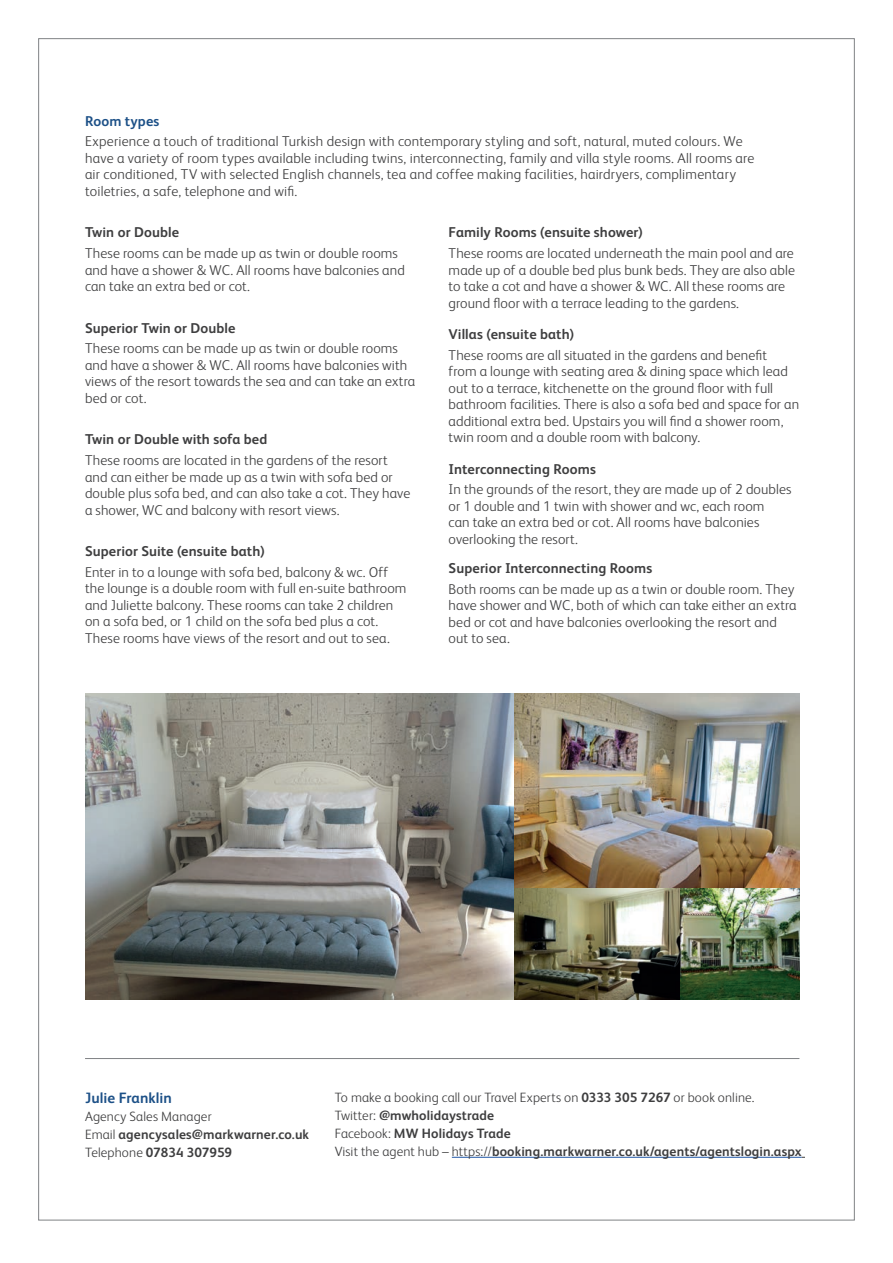
<style>
.page{position:relative;width:893px;height:1263px;background:#fff}
.page>*{position:absolute;margin:0;border:0;box-sizing:border-box;transform-origin:0 0}
.t1{font:700 15px "FS Albert";color:#1c5087}
.t2{font:300 14.25px/16.5px "FS Albert";letter-spacing:.01em;color:#3e3e3f}
.t3{font:700 14.25px "FS Albert";letter-spacing:.005em;color:#3e3e3f}
.t4{font:700 14.25px "FS Albert";letter-spacing:.01em;color:#1c5087}
.t5{font:300 13.5px/18px "FS Albert";letter-spacing:.01em;color:#3e3e3f}
.t6{font:700 13.5px/18px "FS Albert";letter-spacing:.01em;color:#3e3e3f}
.s1{font-weight:300}
.s2{font-weight:700}
</style>
<div class="page">
<hr style="left:452px;top:1157px;width:350px;height:1px;background:#1e56a6">
<hr style="left:85px;top:1058px;width:714px;height:1px;background:#808285">
<img style="left:85px;top:693px;width:714px;height:306px">
<p class="t4" style="left:85px;top:111px;width:76px">Room types</p>
<p class="t2" style="left:85px;top:133px;width:671px">Experience a touch of traditional Turkish design with contemporary styling and soft, natural, muted colours. We have a variety of room types available including twins, interconnecting, family and villa style rooms. All rooms are air conditioned, TV with selected English channels, tea and coffee making facilities, hairdryers, complimentary toiletries, a safe, telephone and wifi.</p>
<p class="t3" style="left:85px;top:223px;width:95px">Twin or Double</p>
<p class="t2" style="left:85px;top:244px;width:321px">These rooms can be made up as twin or double rooms and have a shower &amp; WC. All rooms have balconies and can take an extra bed or cot.</p>
<p class="t3" style="left:85px;top:318px;width:152px">Superior Twin or Double</p>
<p class="t2" style="left:85px;top:340px;width:332px">These rooms can be made up as twin or double rooms and have a shower &amp; WC. All rooms have balconies with views of the resort towards the sea and can take an extra bed or cot.</p>
<p class="t3" style="left:85px;top:430px;width:184px">Twin or Double with sofa bed</p>
<p class="t2" style="left:85px;top:451px;width:327px">These rooms are located in the gardens of the resort and can either be made up as a twin with sofa bed or double plus sofa bed, and can also take a cot. They have a shower, WC and balcony with resort views.</p>
<p class="t3" style="left:85px;top:542px;width:181px">Superior Suite (ensuite bath)</p>
<p class="t2" style="left:85px;top:563px;width:323px">Enter in to a lounge with sofa bed, balcony &amp; wc. Off the lounge is a double room with full en-suite bathroom and Juliette balcony. These rooms can take 2 children on a sofa bed, or 1 child on the sofa bed plus a cot.<br>These rooms have views of the resort and out to sea.</p>
<p class="t3" style="left:449px;top:223px;width:196px">Family Rooms (ensuite shower)</p>
<p class="t2" style="left:449px;top:244px;width:348px">These rooms are located underneath the main pool and are made up of a double bed plus bunk beds. They are also able to take a cot and have a shower &amp; WC. All these rooms are ground floor with a terrace leading to the gardens.</p>
<p class="t3" style="left:449px;top:324px;width:127px">Villas (ensuite bath)</p>
<p class="t2" style="left:449px;top:346px;width:352px">These rooms are all situated in the gardens and benefit<br>from a lounge with seating area &amp; dining space which lead out to a terrace, kitchenette on the ground floor with full bathroom facilities. There is also a sofa bed and space for an additional extra bed. Upstairs you will find a shower room, twin room and a double room with balcony.</p>
<p class="t3" style="left:449px;top:459px;width:149px">Interconnecting Rooms</p>
<p class="t2" style="left:449px;top:481px;width:344px">In the grounds of the resort, they are made up of 2 doubles or 1 double and 1 twin with shower and wc, each room<br>can take an extra bed or cot. All rooms have balconies overlooking the resort.</p>
<p class="t3" style="left:449px;top:559px;width:205px">Superior Interconnecting Rooms</p>
<p class="t2" style="left:449px;top:580px;width:349px">Both rooms can be made up as a twin or double room. They have shower and WC, both of which can take either an extra bed or cot and have balconies overlooking the resort and out to sea.</p>
<p class="t1" style="left:85px;top:1088px;width:88px">Julie Franklin</p>
<p class="t6" style="left:85px;top:1107px;width:226px"><span class="s1">Agency Sales Manager<br>Email</span> agencysales@markwarner.co.uk<br><span class="s1">Telephone</span> 07834 307959</p>
<p class="t5" style="left:335px;top:1088px;width:468px">To make a booking call our Travel Experts on <span class="s2">0333 305 7267</span> or book online.<br>Twitter: <span class="s2">@mwholidaystrade<br></span>Facebook: <span class="s2">MW Holidays Trade<br></span>Visit the agent hub – https://<span class="s2">booking.markwarner.co.uk/agents/agentslogin.aspx</span></p>
</div>
